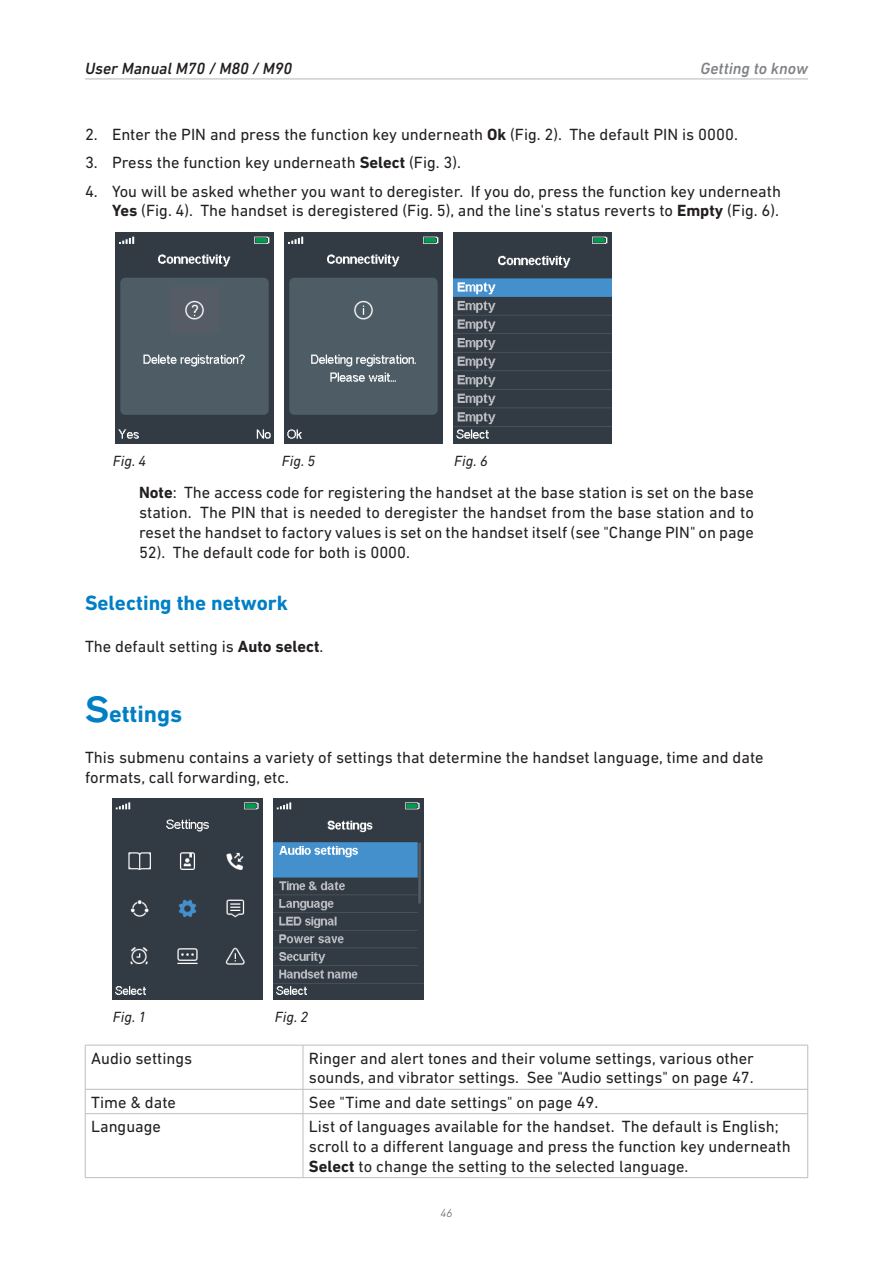
<style>
.page{position:relative;width:893px;height:1263px;background:#fff}
.page>*{position:absolute;margin:0;border:0;box-sizing:border-box;transform-origin:0 0}
.Ü2{font:700 24px "DIN Next LT Pro";color:#007fc5}
.Ü3{font:700 21px "DIN Next LT Pro";color:#007fc5}
.Warning_Absatz_2{font:16.5px/19.8px "DIN Next LT Pro";color:#231f20}
.t1{font:italic 500 16.5px "DIN Next LT Pro";color:#231f20}
.t2{font:italic 500 16.5px "DIN Next LT Pro";color:#808285}
.Bildunterschrift{font:italic 15px "DIN Next LT Pro";color:#231f20}
.t3{font:italic 300 12px "DIN Next LT Pro";color:#57585a}
.s1{font-weight:700}
.s2{font-family:"Akzidenz Grotesk Pro";font-weight:500;font-size:36px}
</style>
<div class="page">
<hr style="left:85px;top:78px;width:723px;height:1px;background:#bcbdc0">
<img style="left:116px;top:232px;width:158px;height:211px">
<img style="left:284px;top:232px;width:159px;height:211px">
<img style="left:453px;top:232px;width:159px;height:211px">
<img style="left:112px;top:799px;width:151px;height:201px">
<img style="left:273px;top:799px;width:150px;height:201px">
<hr style="left:85px;top:1045px;width:218px;height:1px;background:#bcbdc0">
<hr style="left:85px;top:1045px;width:1px;height:44px;background:#bcbdc0">
<hr style="left:303px;top:1045px;width:505px;height:1px;background:#bcbdc0">
<hr style="left:303px;top:1045px;width:1px;height:44px;background:#bcbdc0">
<hr style="left:807px;top:1045px;width:1px;height:44px;background:#bcbdc0">
<hr style="left:85px;top:1089px;width:218px;height:1px;background:#bcbdc0">
<svg style="left:85px;top:1090px;width:1px;height:23px"></svg>
<hr style="left:303px;top:1089px;width:505px;height:1px;background:#bcbdc0">
<svg style="left:303px;top:1090px;width:1px;height:23px"></svg>
<svg style="left:807px;top:1090px;width:1px;height:23px"></svg>
<hr style="left:85px;top:1113px;width:218px;height:1px;background:#bcbdc0">
<hr style="left:85px;top:1114px;width:1px;height:63px;background:#bcbdc0">
<hr style="left:303px;top:1113px;width:505px;height:1px;background:#bcbdc0">
<hr style="left:303px;top:1114px;width:1px;height:63px;background:#bcbdc0">
<hr style="left:807px;top:1114px;width:1px;height:63px;background:#bcbdc0">
<hr style="left:85px;top:1177px;width:218px;height:1px;background:#bcbdc0">
<hr style="left:303px;top:1177px;width:505px;height:1px;background:#bcbdc0">
<p class="t1" style="left:85px;top:59px;width:209px">User Manual M70 / M80 / M90</p>
<p class="t2" style="left:701px;top:59px;width:109px">Getting to know</p>
<p class="Warning_Absatz_2" style="left:85px;top:124px;width:654px">2. Enter the PIN and press the function key underneath <span class="s1">Ok</span> (Fig. 2). The default PIN is 0000.</p>
<p class="Warning_Absatz_2" style="left:85px;top:153px;width:377px">3. Press the function key underneath <span class="s1">Select</span> (Fig. 3).</p>
<p class="Warning_Absatz_2" style="left:85px;top:181px;width:697px;text-align:right">4. You will be asked whether you want to deregister. If you do, press the function key underneath<br><span class="s1">Yes</span> (Fig. 4). The handset is deregistered (Fig. 5), and the line's status reverts to <span class="s1">Empty</span> (Fig. 6).</p>
<p class="Bildunterschrift" style="left:113px;top:452px;width:35px">Fig. 4</p>
<p class="Bildunterschrift" style="left:282px;top:452px;width:35px">Fig. 5</p>
<p class="Bildunterschrift" style="left:454px;top:452px;width:35px">Fig. 6</p>
<p class="Warning_Absatz_2" style="left:139px;top:482px;width:616px;text-align:justify"><span class="s1">Note</span>: The access code for registering the handset at the base station is set on the base station. The PIN that is needed to deregister the handset from the base station and to reset the handset to factory values is set on the handset itself (see "Change PIN" on page 52). The default code for both is 0000.</p>
<p class="Ü3" style="left:85px;top:591px;width:204px">Selecting the network</p>
<p class="Warning_Absatz_2" style="left:85px;top:636px;width:240px">The default setting is <span class="s1">Auto select</span>.</p>
<p class="Ü2" style="left:85px;top:700px;width:99px"><span class="s2">S</span>ettings</p>
<p class="Warning_Absatz_2" style="left:85px;top:748px;width:680px">This submenu contains a variety of settings that determine the handset language, time and date formats, call forwarding, etc.</p>
<p class="Bildunterschrift" style="left:113px;top:1008px;width:35px">Fig. 1</p>
<p class="Bildunterschrift" style="left:275px;top:1008px;width:35px">Fig. 2</p>
<p class="Warning_Absatz_2" style="left:91px;top:1048px;width:103px">Audio settings</p>
<p class="Warning_Absatz_2" style="left:309px;top:1048px;width:447px">Ringer and alert tones and their volume settings, various other sounds, and vibrator settings. See "Audio settings" on page 47.</p>
<p class="Warning_Absatz_2" style="left:91px;top:1092px;width:86px">Time &amp; date</p>
<p class="Warning_Absatz_2" style="left:309px;top:1092px;width:291px">See "Time and date settings" on page 49.</p>
<p class="Warning_Absatz_2" style="left:91px;top:1116px;width:71px">Language</p>
<p class="Warning_Absatz_2" style="left:309px;top:1116px;width:483px">List of languages available for the handset. The default is English; scroll to a different language and press the function key underneath<br><span class="s1">Select</span> to change the setting to the selected language.</p>
<p class="t3" style="left:440px;top:1205px;width:14px">46</p>
</div>
